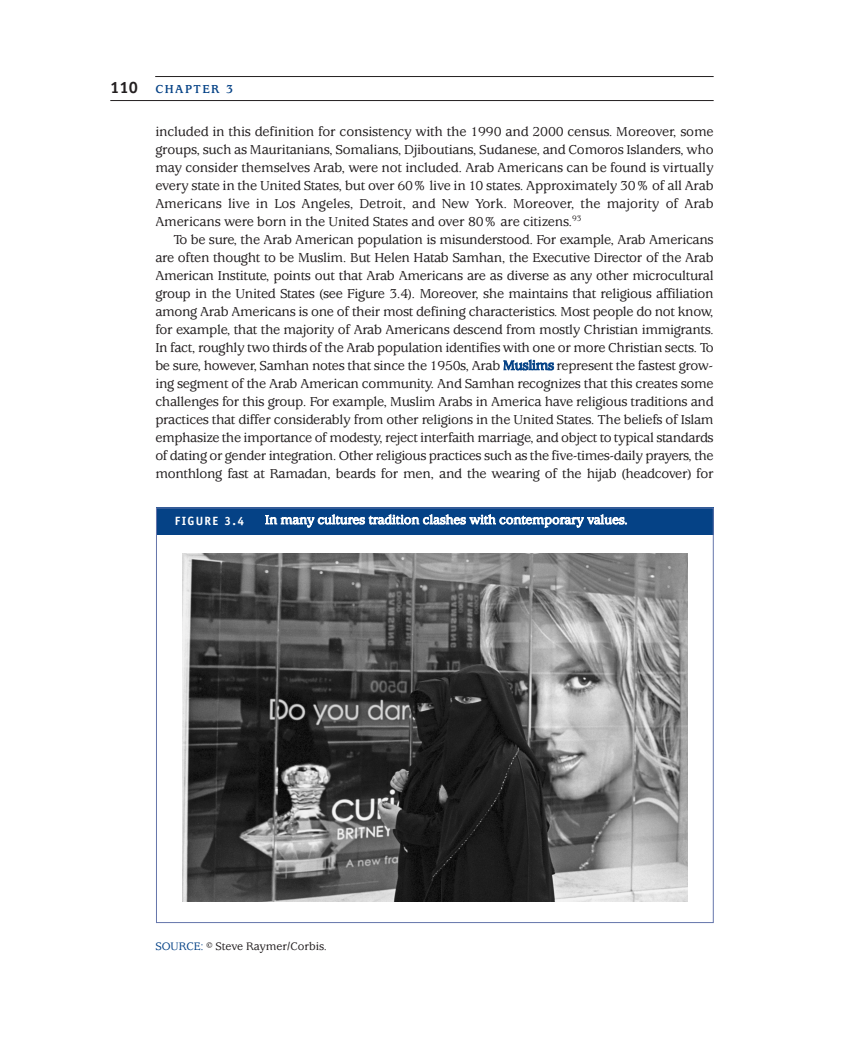
<style>
.page{position:relative;width:851px;height:1040px;background:#fff}
.page>*{position:absolute;margin:0;border:0;box-sizing:border-box;transform-origin:0 0}
.t1{font:500 14.25px "Usherwood";letter-spacing:-.02em;color:#231f20}
.t2{font:500 14.25px "Usherwood";color:#231f20}
.t3{font:500 13.5px "Usherwood";color:#fff}
.t4{font:700 12.75px "Usherwood";letter-spacing:.11em;color:#054286}
.t5{font:500 12px "Usherwood";color:#231f20}
.t6{font:700 12px "Officina Sans";letter-spacing:.11em;color:#fff}
.s1{font-family:"Officina Sans";font-size:16.5px;color:#231f20}
.s2{color:#054286}
</style>
<div class="page">
<div style="left:156px;top:507px;width:557px;height:27px;background:#054286"></div>
<hr style="left:110px;top:100px;width:603px;height:1px;background:#231f20">
<hr style="left:155px;top:76px;width:558px;height:1px;background:#231f20">
<img style="left:183px;top:553px;width:504px;height:348px">
<p class="t4" style="left:110px;top:84px;width:124px"><span class="s1">110</span> CHAPTER 3</p>
<p class="t1" style="left:155px;top:126px;width:560px">included in this definition for consistency with the 1990 and 2000 census. Moreover, some</p>
<p class="t1" style="left:155px;top:144px;width:560px">groups, such as Mauritanians, Somalians, Djiboutians, Sudanese, and Comoros Islanders, who</p>
<p class="t1" style="left:155px;top:162px;width:560px">may consider themselves Arab, were not included. Arab Americans can be found is virtually</p>
<p class="t1" style="left:155px;top:180px;width:560px">every state in the United States, but over 60% live in 10 states. Approximately 30% of all Arab</p>
<p class="t2" style="left:155px;top:198px;width:559px">Americans live in Los Angeles, Detroit, and New York. Moreover, the majority of Arab</p>
<p class="t1" style="left:155px;top:216px;width:427px">Americans were born in the United States and over 80% are citizens.<sup>93</sup></p>
<p class="t1" style="left:173px;top:234px;width:542px">To be sure, the Arab American population is misunderstood. For example, Arab Americans</p>
<p class="t1" style="left:155px;top:252px;width:560px">are often thought to be Muslim. But Helen Hatab Samhan, the Executive Director of the Arab</p>
<p class="t1" style="left:155px;top:270px;width:560px">American Institute, points out that Arab Americans are as diverse as any other microcultural</p>
<p class="t1" style="left:155px;top:288px;width:560px">group in the United States (see Figure 3.4). Moreover, she maintains that religious affiliation</p>
<p class="t1" style="left:155px;top:306px;width:560px">among Arab Americans is one of their most defining characteristics. Most people do not know,</p>
<p class="t1" style="left:155px;top:324px;width:560px">for example, that the majority of Arab Americans descend from mostly Christian immigrants.</p>
<p class="t1" style="left:155px;top:342px;width:560px">In fact, roughly two thirds of the Arab population identifies with one or more Christian sects. To</p>
<p class="t1" style="left:155px;top:360px;width:559px">be sure, however, Samhan notes that since the 1950s, Arab <span class="s2">Muslims</span> represent the fastest grow-</p>
<p class="t1" style="left:155px;top:378px;width:560px">ing segment of the Arab American community. And Samhan recognizes that this creates some</p>
<p class="t1" style="left:155px;top:396px;width:560px">challenges for this group. For example, Muslim Arabs in America have religious traditions and</p>
<p class="t1" style="left:155px;top:414px;width:560px">practices that differ considerably from other religions in the United States. The beliefs of Islam</p>
<p class="t1" style="left:155px;top:432px;width:559px">emphasize the importance of modesty, reject interfaith marriage, and object to typical standards</p>
<p class="t1" style="left:155px;top:450px;width:559px">of dating or gender integration. Other religious practices such as the five-times-daily prayers, the</p>
<p class="t1" style="left:155px;top:468px;width:560px">monthlong fast at Ramadan, beards for men, and the wearing of the hijab (headcover) for</p>
<p class="t6" style="left:175px;top:516px;width:71px">FIGURE 3.4</p>
<p class="t3" style="left:265px;top:514px;width:364px">In many cultures tradition clashes with contemporary values.</p>
<p class="t5" style="left:155px;top:942px;width:173px"><span class="s2">SOURCE:</span> © Steve Raymer/Corbis.</p>
</div>
